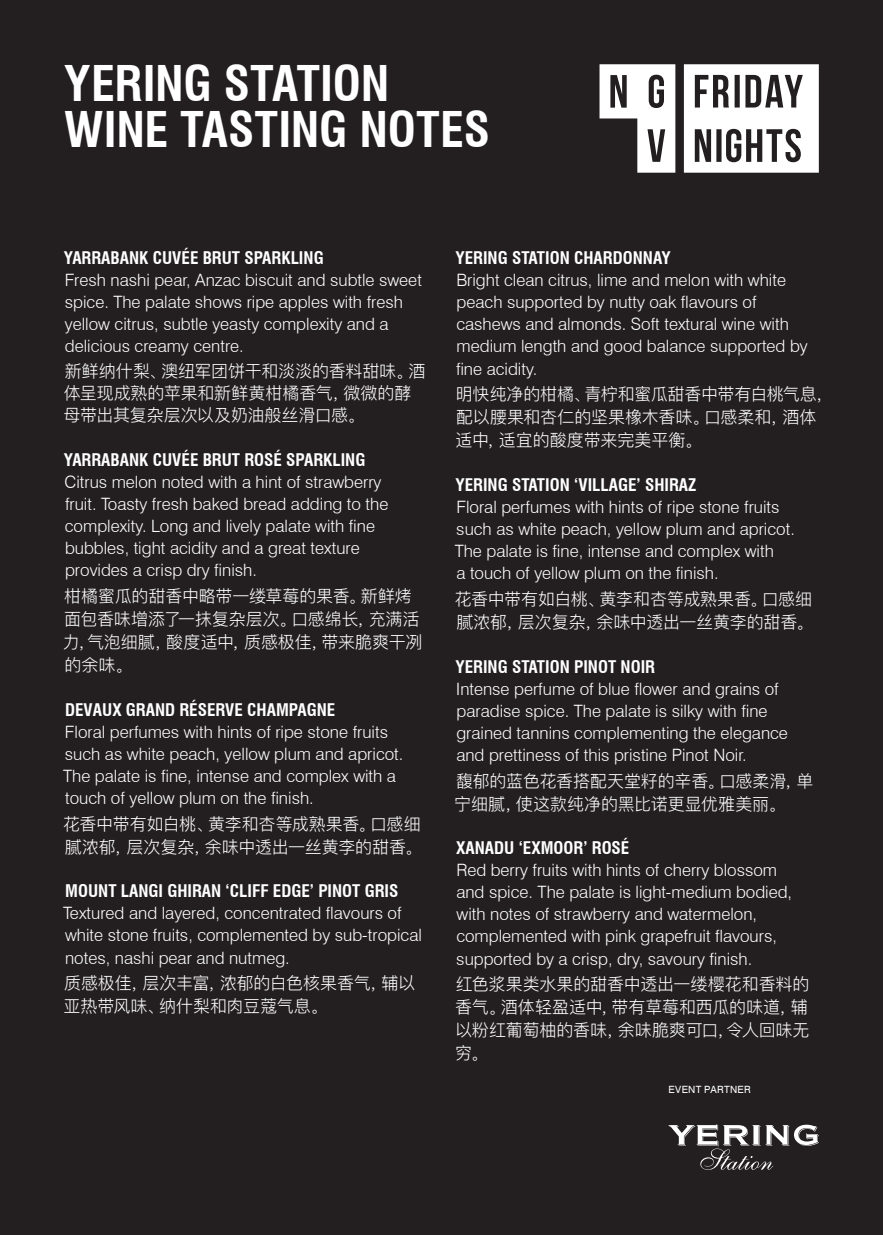
<style>
.page{position:relative;width:883px;height:1235px;background:#fff}
.page>*{position:absolute;margin:0;border:0;box-sizing:border-box;transform-origin:0 0}
.A_HEAD{font:700 condensed 48px/46px "Swiss 721 BT";letter-spacing:-.005em;color:#fff}
.t1{font:300 17px/22px "Swiss 721 BT";color:#fff}
.t2{font:300 17px/23px "Ping Fang SC";letter-spacing:-.01em;color:#fff}
.t3{font:700 condensed 17px "Swiss 721 BT";color:#fff}
.SPONSOR{font:10px "Swiss 721 BT";letter-spacing:.03em;color:#fff}
</style>
<div class="page">
<div style="left:0;top:0;width:882px;height:1234px;background:#231f20"></div>
<svg style="left:599px;top:64px;width:219px;height:109px"></svg>
<svg style="left:668px;top:1124px;width:150px;height:45px"></svg>
<p class="A_HEAD" style="left:64px;top:60px;width:427px">YERING STATION<br>WINE TASTING NOTES</p>
<p class="t3" style="left:64px;top:248px;width:261px">YARRABANK CUVÉE BRUT SPARKLING</p>
<p class="t1" style="left:65px;top:269px;width:358px">Fresh nashi pear, Anzac biscuit and subtle sweet spice. The palate shows ripe apples with fresh yellow citrus, subtle yeasty complexity and a delicious creamy centre.</p>
<p class="t2" style="left:63px;top:360px;width:363px;line-height:22px">新鲜纳什梨、澳纽军团饼干和淡淡的香料甜味。酒体呈现成熟的苹果和新鲜黄柑橘香气，微微的酵母带出其复杂层次以及奶油般丝滑口感。</p>
<p class="t3" style="left:64px;top:449px;width:303px">YARRABANK CUVÉE BRUT ROSÉ SPARKLING</p>
<p class="t1" style="left:64px;top:471px;width:325px">Citrus melon noted with a hint of strawberry fruit. Toasty fresh baked bread adding to the complexity. Long and lively palate with fine bubbles, tight acidity and a great texture provides a crisp dry finish.</p>
<p class="t2" style="left:63px;top:584px;width:361px">柑橘蜜瓜的甜香中略带一缕草莓的果香。新鲜烤面包香味增添了一抹复杂层次。口感绵长，充满活力，气泡细腻，酸度适中，质感极佳，带来脆爽干冽的余味。</p>
<p class="t3" style="left:65px;top:699px;width:271px">DEVAUX GRAND RÉSERVE CHAMPAGNE</p>
<p class="t1" style="left:63px;top:720px;width:341px">Floral perfumes with hints of ripe stone fruits such as white peach, yellow plum and apricot.<br>The palate is fine, intense and complex with a touch of yellow plum on the finish.</p>
<p class="t2" style="left:63px;top:811px;width:360px">花香中带有如白桃、黄李和杏等成熟果香。口感细腻浓郁，层次复杂，余味中透出一丝黄李的甜香。</p>
<p class="t3" style="left:65px;top:880px;width:335px">MOUNT LANGI GHIRAN ‘CLIFF EDGE’ PINOT GRIS</p>
<p class="t1" style="left:63px;top:902px;width:360px">Textured and layered, concentrated flavours of white stone fruits, complemented by sub-tropical notes, nashi pear and nutmeg.</p>
<p class="t2" style="left:64px;top:971px;width:353px">质感极佳，层次丰富，浓郁的白色核果香气，辅以亚热带风味、纳什梨和肉豆蔻气息。</p>
<p class="t3" style="left:455px;top:248px;width:217px">YERING STATION CHARDONNAY</p>
<p class="t1" style="left:456px;top:269px;width:353px">Bright clean citrus, lime and melon with white peach supported by nutty oak flavours of cashews and almonds. Soft textural wine with medium length and good balance supported by fine acidity.</p>
<p class="t2" style="left:455px;top:382px;width:379px">明快纯净的柑橘、青柠和蜜瓜甜香中带有白桃气息，配以腰果和杏仁的坚果橡木香味。口感柔和，酒体适中，适宜的酸度带来完美平衡。</p>
<p class="t3" style="left:455px;top:474px;width:242px">YERING STATION ‘VILLAGE’ SHIRAZ</p>
<p class="t1" style="left:454px;top:496px;width:341px">Floral perfumes with hints of ripe stone fruits such as white peach, yellow plum and apricot.<br>The palate is fine, intense and complex with<br>a touch of yellow plum on the finish.</p>
<p class="t2" style="left:454px;top:587px;width:360px">花香中带有如白桃、黄李和杏等成熟果香。口感细腻浓郁，层次复杂，余味中透出一丝黄李的甜香。</p>
<p class="t3" style="left:455px;top:656px;width:201px">YERING STATION PINOT NOIR</p>
<p class="t1" style="left:456px;top:677px;width:333px">Intense perfume of blue flower and grains of paradise spice. The palate is silky with fine grained tannins complementing the elegance and prettiness of this pristine Pinot Noir.</p>
<p class="t2" style="left:454px;top:768px;width:360px">馥郁的蓝色花香搭配天堂籽的辛香。口感柔滑，单宁细腻，使这款纯净的黑比诺更显优雅美丽。</p>
<p class="t3" style="left:456px;top:837px;width:175px">XANADU ‘EXMOOR’ ROSÉ</p>
<p class="t1" style="left:456px;top:859px;width:337px">Red berry fruits with hints of cherry blossom and spice. The palate is light-medium bodied, with notes of strawberry and watermelon, complemented with pink grapefruit flavours, supported by a crisp, dry, savoury finish.</p>
<p class="t2" style="left:455px;top:972px;width:356px;text-align:justify">红色浆果类水果的甜香中透出一缕樱花和香料的香气。酒体轻盈适中，带有草莓和西瓜的味道，辅以粉红葡萄柚的香味，余味脆爽可口，令人回味无穷。</p>
<p class="SPONSOR" style="left:668px;top:1083px;width:84px">EVENT PARTNER</p>
</div>
